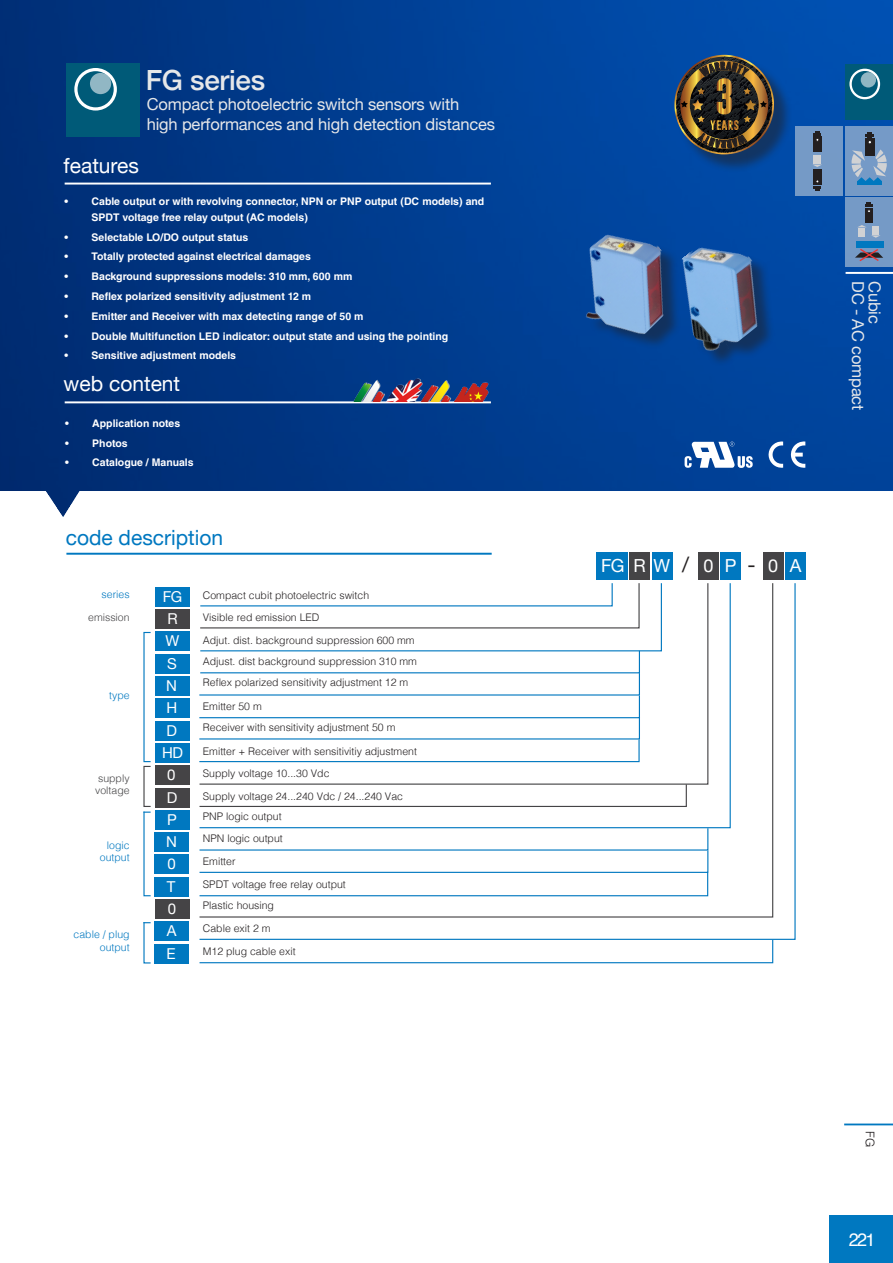
<style>
.page{position:relative;width:893px;height:1263px;background:#fff}
.page>*{position:absolute;margin:0;border:0;box-sizing:border-box;transform-origin:0 0}
.t1{font:500 27.9px "Helvetica Neue";letter-spacing:-.01em;color:#e6e7e9}
.t2{font:21px "Helvetica Neue";color:#fff}
.t3{font:21px "Helvetica Neue";color:#0078c0}
.t4{font:21px "Helvetica Neue";color:#231f20}
.t5{font:18px "Helvetica Neue";color:#fff}
.t6{font:18px "Helvetica";color:#fff}
.t7{font:16.5px "Helvetica Neue";letter-spacing:-.01em;color:#e6e7e9}
.t8{font:15px "Helvetica Neue";color:#fff}
.t9{font:300 12px "Helvetica";color:#231f20}
.t10{font:700 10.5px/15.6px "Helvetica LT Std";color:#fff}
.t11{font:300 10.5px "Helvetica";color:#231f20}
.t12{font:300 10.5px/12.6px "Helvetica";color:#0078c0;text-align:right}
.t13{font:300 10.5px "Helvetica";color:#454446}
.t14{font:700 9.15px "Gobold";color:#231f20}
</style>
<div class="page">
<img style="left:0;top:0;width:893px;height:517px">
<hr style="left:65px;top:183px;width:426px;height:2px;background:#fff">
<hr style="left:65px;top:401px;width:426px;height:2px;background:#fff">
<div style="left:66px;top:64px;width:74px;height:73px;background:#005a78"></div>
<svg style="left:74px;top:68px;width:43px;height:43px"></svg>
<div style="left:90px;top:73px;width:21px;height:21px;background:#91b7c4;border-radius:50%"></div>
<svg style="left:791px;top:441px;width:14px;height:27px"></svg>
<svg style="left:768px;top:441px;width:15px;height:27px"></svg>
<svg style="left:685px;top:442px;width:68px;height:26px"></svg>
<div style="left:686px;top:249px;width:89px;height:118px;background:#00459d"></div>
<img style="left:695px;top:225px;width:91px;height:136px">
<img style="left:497px;top:171px;width:198px;height:199px">
<img style="left:352px;top:378px;width:137px;height:24px">
<hr style="left:66px;top:553px;width:426px;height:2px;background:#0078c0">
<div style="left:596px;top:552px;width:32px;height:28px;background:#0078c0"></div>
<div style="left:629px;top:552px;width:21px;height:28px;background:#454446"></div>
<div style="left:698px;top:552px;width:20px;height:28px;background:#454446"></div>
<div style="left:720px;top:552px;width:21px;height:28px;background:#0078c0"></div>
<div style="left:763px;top:552px;width:20px;height:28px;background:#454446"></div>
<div style="left:785px;top:552px;width:21px;height:28px;background:#0078c0"></div>
<div style="left:155px;top:587px;width:35px;height:19px;background:#0078c0"></div>
<div style="left:155px;top:632px;width:35px;height:19px;background:#0078c0"></div>
<div style="left:155px;top:610px;width:35px;height:19px;background:#454446"></div>
<div style="left:155px;top:654px;width:35px;height:19px;background:#0078c0"></div>
<div style="left:155px;top:677px;width:34px;height:19px;background:#0078c0"></div>
<div style="left:155px;top:743px;width:35px;height:19px;background:#0078c0"></div>
<div style="left:155px;top:765px;width:35px;height:19px;background:#454446"></div>
<div style="left:155px;top:699px;width:34px;height:19px;background:#0078c0"></div>
<div style="left:652px;top:552px;width:20px;height:28px;background:#0078c0"></div>
<div style="left:155px;top:810px;width:34px;height:19px;background:#0078c0"></div>
<div style="left:155px;top:788px;width:34px;height:19px;background:#454446"></div>
<div style="left:155px;top:833px;width:34px;height:19px;background:#0078c0"></div>
<div style="left:154px;top:877px;width:35px;height:19px;background:#0078c0"></div>
<svg style="left:143px;top:922px;width:8px;height:42px"></svg>
<div style="left:155px;top:900px;width:34px;height:19px;background:#454446"></div>
<div style="left:155px;top:922px;width:34px;height:19px;background:#0078c0"></div>
<div style="left:154px;top:944px;width:35px;height:19px;background:#0078c0"></div>
<svg style="left:199px;top:583px;width:597px;height:357px"></svg>
<svg style="left:199px;top:939px;width:575px;height:25px"></svg>
<div style="left:155px;top:721px;width:34px;height:19px;background:#0078c0"></div>
<svg style="left:199px;top:583px;width:463px;height:180px"></svg>
<div style="left:155px;top:855px;width:34px;height:19px;background:#0078c0"></div>
<svg style="left:199px;top:827px;width:510px;height:70px"></svg>
<svg style="left:143px;top:632px;width:8px;height:265px"></svg>
<div style="left:677px;top:57px;width:115px;height:116px;background:#231f20;opacity:.5"></div>
<div style="left:829px;top:1214px;width:64px;height:49px;background:#0078c0"></div>
<hr style="left:844px;top:1123px;width:49px;height:2px;background:#0078c0">
<div style="left:845px;top:126px;width:48px;height:69px;background:#759ac6"></div>
<div style="left:845px;top:197px;width:48px;height:70px;background:#759ac6"></div>
<hr style="left:846px;top:272px;width:47px;height:2px;background:#fff">
<div style="left:865px;top:208px;width:8px;height:15px;background:#231f20"></div>
<svg style="left:865px;top:202px;width:8px;height:10px"></svg>
<svg style="left:857px;top:225px;width:23px;height:13px"></svg>
<svg style="left:855px;top:249px;width:28px;height:12px"></svg>
<div style="left:856px;top:241px;width:27px;height:7px;background:#0078c0"></div>
<hr style="left:857px;top:181px;width:25px;height:4px;background:#0078c0">
<svg style="left:851px;top:132px;width:36px;height:49px"></svg>
<div style="left:795px;top:126px;width:47px;height:69px;background:#759ac6"></div>
<div style="left:813px;top:137px;width:8px;height:15px;background:#231f20"></div>
<svg style="left:813px;top:131px;width:8px;height:11px"></svg>
<svg style="left:813px;top:155px;width:9px;height:12px"></svg>
<div style="left:813px;top:169px;width:8px;height:16px;background:#231f20"></div>
<svg style="left:813px;top:180px;width:8px;height:10px"></svg>
<div style="left:845px;top:64px;width:48px;height:56px;background:#005a78"></div>
<svg style="left:849px;top:69px;width:31px;height:30px"></svg>
<svg style="left:861px;top:72px;width:15px;height:16px"></svg>
<svg style="left:676px;top:57px;width:97px;height:96px;background:#4b4438"></svg>
<p class="t1" style="left:146px;top:58px;width:121px">FG series</p>
<p class="t7" style="left:147px;top:93px;width:314px">Compact photoelectric switch sensors with</p>
<p class="t7" style="left:147px;top:112px;width:350px">high performances and high detection distances</p>
<p class="t2" style="left:64px;top:150px;width:77px">features</p>
<p class="t10" style="left:92px;top:194px;width:394px;text-indent:-27px">• Cable output or with revolving connector, NPN or PNP output (DC models) and<br>SPDT voltage free relay output (AC models)</p>
<p class="t10" style="left:65px;top:229px;width:185px">• Selectable LO/DO output status</p>
<p class="t10" style="left:65px;top:249px;width:248px">• Totally protected against electrical damages</p>
<p class="t10" style="left:65px;top:269px;width:289px">• Background suppressions models: 310 mm, 600 mm</p>
<p class="t10" style="left:65px;top:288px;width:248px">• Reflex polarized sensitivity adjustment 12 m</p>
<p class="t10" style="left:65px;top:308px;width:300px">• Emitter and Receiver with max detecting range of 50 m</p>
<p class="t10" style="left:65px;top:328px;width:385px">• Double Multifunction LED indicator: output state and using the pointing</p>
<p class="t10" style="left:65px;top:348px;width:173px">• Sensitive adjustment models</p>
<p class="t2" style="left:64px;top:368px;width:118px">web content</p>
<p class="t10" style="left:65px;top:416px;width:116px">• Application notes</p>
<p class="t10" style="left:65px;top:435px;width:64px">• Photos</p>
<p class="t10" style="left:65px;top:454px;width:130px">• Catalogue / Manuals</p>
<p class="t3" style="left:66px;top:522px;width:159px">code description</p>
<p class="t12" style="left:102px;top:587px;width:30px">series</p>
<p class="t13" style="left:88px;top:608px;width:43px">emission</p>
<p class="t11" style="left:203px;top:608px;width:118px">Visible red emission LED</p>
<p class="t11" style="left:203px;top:652px;width:216px">Adjust. dist background suppression 310 mm</p>
<p class="t11" style="left:203px;top:674px;width:207px">Reflex polarized sensitivity adjustment 12 m</p>
<p class="t8" style="left:163px;top:586px;width:21px">FG</p>
<p class="t8" style="left:167px;top:608px;width:12px">R</p>
<p class="t8" style="left:167px;top:652px;width:11px">S</p>
<p class="t8" style="left:166px;top:697px;width:12px">H</p>
<p class="t11" style="left:203px;top:586px;width:168px">Compact cubit photoelectric switch</p>
<p class="t11" style="left:203px;top:631px;width:213px">Adjut. dist. background suppression 600 mm</p>
<p class="t8" style="left:165px;top:630px;width:15px">W</p>
<p class="t8" style="left:166px;top:675px;width:12px">N</p>
<p class="t12" style="left:109px;top:688px;width:22px">type</p>
<p class="t11" style="left:203px;top:697px;width:60px">Emitter 50 m</p>
<p class="t13" style="left:98px;top:769px;width:33px">supply</p>
<p class="t13" style="left:95px;top:782px;width:36px">voltage</p>
<p class="t12" style="left:107px;top:838px;width:24px">logic</p>
<p class="t12" style="left:100px;top:851px;width:31px">output</p>
<p class="t12" style="left:74px;top:927px;width:58px">cable / plug output</p>
<p class="t8" style="left:167px;top:719px;width:12px">D</p>
<p class="t8" style="left:162px;top:741px;width:22px">HD</p>
<p class="t8" style="left:167px;top:764px;width:10px">0</p>
<p class="t8" style="left:167px;top:786px;width:12px">D</p>
<p class="t8" style="left:167px;top:808px;width:11px">P</p>
<p class="t8" style="left:166px;top:831px;width:12px">N</p>
<p class="t8" style="left:168px;top:853px;width:10px">0</p>
<p class="t8" style="left:167px;top:876px;width:10px">T</p>
<p class="t8" style="left:167px;top:920px;width:11px">A</p>
<p class="t8" style="left:168px;top:898px;width:10px">0</p>
<p class="t8" style="left:166px;top:943px;width:11px">E</p>
<p class="t11" style="left:203px;top:718px;width:194px">Receiver with sensitivity adjustment 50 m</p>
<p class="t11" style="left:203px;top:742px;width:216px">Emitter + Receiver with sensitivitiy adjustment</p>
<p class="t11" style="left:203px;top:765px;width:128px">Supply voltage 10...30 Vdc</p>
<p class="t11" style="left:203px;top:787px;width:202px">Supply voltage 24...240 Vdc / 24...240 Vac</p>
<p class="t11" style="left:203px;top:807px;width:80px">PNP logic output</p>
<p class="t11" style="left:203px;top:830px;width:81px">NPN logic output</p>
<p class="t11" style="left:203px;top:875px;width:144px">SPDT voltage free relay output</p>
<p class="t11" style="left:203px;top:852px;width:34px">Emitter</p>
<p class="t11" style="left:203px;top:897px;width:73px">Plastic housing</p>
<p class="t11" style="left:203px;top:919px;width:69px">Cable exit 2 m</p>
<p class="t11" style="left:203px;top:942px;width:94px">M12 plug cable exit</p>
<p class="t14" style="left:726px;top:151px;width:6px;rotate:-180deg">r</p>
<p class="t7" style="left:870px;top:281px;width:131px;rotate:90deg">DC - AC compact</p>
<p class="t7" style="left:886px;top:281px;width:44px;rotate:90deg">Cubic</p>
<p class="t5" style="left:601px;top:553px;width:25px">FG</p>
<p class="t5" style="left:633px;top:553px;width:38px">R W</p>
<p class="t4" style="left:682px;top:549px;width:8px">/</p>
<p class="t4" style="left:747px;top:549px;width:10px">-</p>
<p class="t5" style="left:703px;top:553px;width:12px">0</p>
<p class="t5" style="left:725px;top:553px;width:13px">P</p>
<p class="t5" style="left:768px;top:553px;width:12px">0</p>
<p class="t5" style="left:790px;top:553px;width:13px">A</p>
<p class="t9" style="left:880px;top:1131px;width:18px;rotate:90deg">FG</p>
<h3 class="t6" style="left:849px;top:1225px;width:28px">221</h3>
</div>
